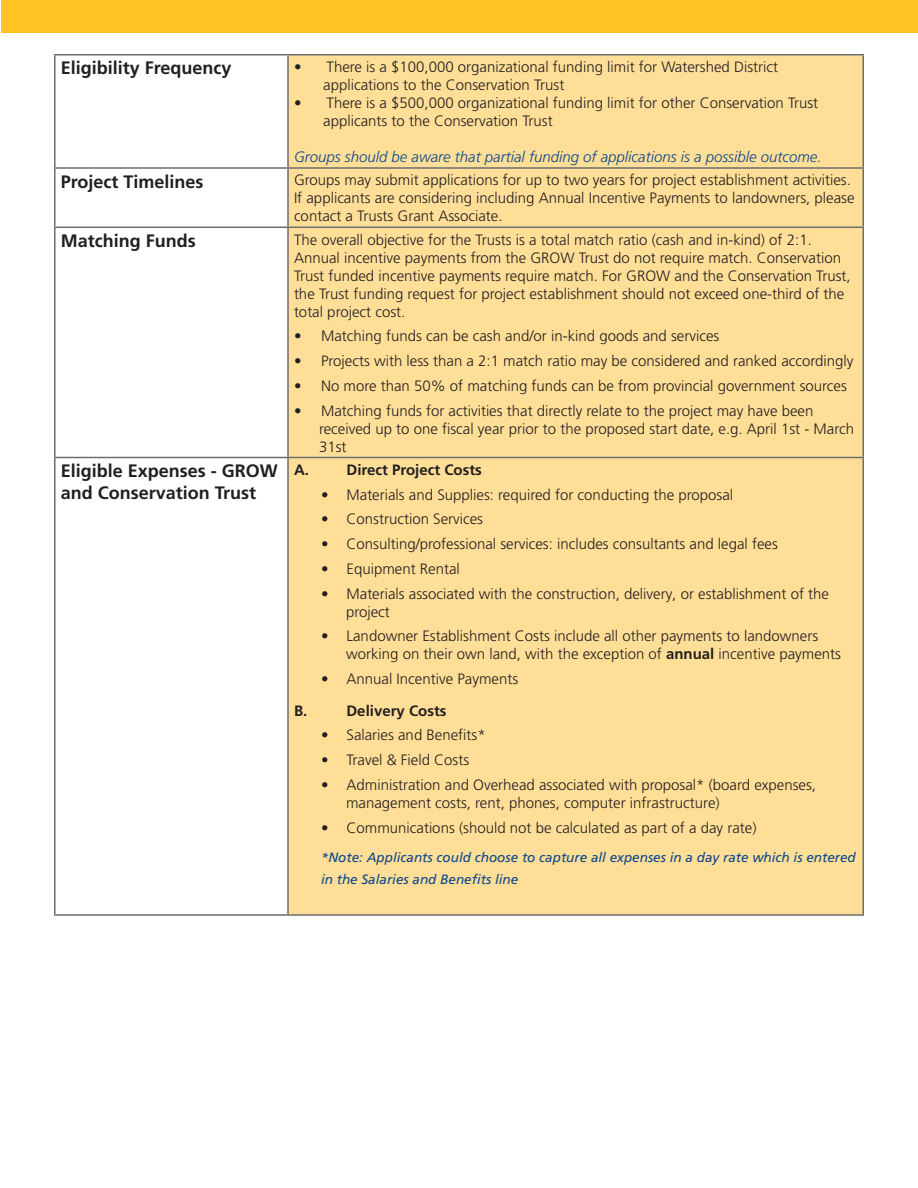
<style>
.page{position:relative;width:918px;height:1188px;background:#fff}
.page>*{position:absolute;margin:0;border:0;box-sizing:border-box;transform-origin:0 0}
.t1{font:700 18px/21.6px "Frutiger LT Pro";color:#231f20}
.Body_Copy{font:300 15px/18px "Frutiger LT Pro";color:#231f20}
.t2{font:italic 300 15px "Frutiger LT Pro";color:#0c468b}
.Body_Copy-2{font:700 15px "Frutiger LT Pro";color:#231f20}
.Body_Copy-3{font:italic 13.5px/22.5px "Frutiger LT Pro";color:#0b468c}
.s1{font-weight:700}
</style>
<div class="page">
<div style="left:289px;top:56px;width:573px;height:858px;background:#ffde97"></div>
<hr style="left:54px;top:54px;width:234px;height:2px;background:#6c6d70">
<hr style="left:54px;top:56px;width:2px;height:111px;background:#6c6d70">
<hr style="left:288px;top:54px;width:576px;height:2px;background:#6c6d70">
<hr style="left:287px;top:56px;width:2px;height:111px;background:#6c6d70">
<hr style="left:862px;top:56px;width:2px;height:111px;background:#6c6d70">
<hr style="left:54px;top:167px;width:234px;height:2px;background:#6c6d70">
<hr style="left:54px;top:169px;width:2px;height:57px;background:#6c6d70">
<hr style="left:288px;top:167px;width:576px;height:2px;background:#6c6d70">
<hr style="left:287px;top:169px;width:2px;height:57px;background:#6c6d70">
<hr style="left:862px;top:169px;width:2px;height:57px;background:#6c6d70">
<hr style="left:54px;top:226px;width:234px;height:2px;background:#6c6d70">
<hr style="left:54px;top:228px;width:2px;height:229px;background:#6c6d70">
<hr style="left:288px;top:226px;width:576px;height:2px;background:#6c6d70">
<hr style="left:287px;top:228px;width:2px;height:229px;background:#6c6d70">
<hr style="left:862px;top:228px;width:2px;height:229px;background:#6c6d70">
<hr style="left:54px;top:457px;width:234px;height:1px;background:#6c6d70">
<hr style="left:54px;top:458px;width:2px;height:456px;background:#6c6d70">
<hr style="left:288px;top:457px;width:576px;height:1px;background:#6c6d70">
<hr style="left:287px;top:458px;width:2px;height:456px;background:#6c6d70">
<hr style="left:862px;top:458px;width:2px;height:456px;background:#6c6d70">
<hr style="left:54px;top:914px;width:234px;height:2px;background:#6c6d70">
<hr style="left:288px;top:914px;width:576px;height:2px;background:#6c6d70">
<div style="left:2px;top:0;width:916px;height:33px;background:#ffc423"></div>
<p class="t1" style="left:61px;top:57px;width:172px">Eligibility Frequency</p>
<p class="Body_Copy" style="left:323px;top:58px;width:457px;text-indent:-29px">• There is a $100,000 organizational funding limit for Watershed District applications to the Conservation Trust</p>
<p class="Body_Copy" style="left:323px;top:94px;width:497px;text-indent:-29px">• There is a $500,000 organizational funding limit for other Conservation Trust applicants to the Conservation Trust</p>
<p class="t2" style="left:294px;top:148px;width:529px">Groups should be aware that partial funding of applications is a possible outcome.</p>
<p class="t1" style="left:61px;top:170px;width:144px">Project Timelines</p>
<p class="Body_Copy" style="left:294px;top:171px;width:562px">Groups may submit applications for up to two years for project establishment activities.<br>If applicants are considering including Annual Incentive Payments to landowners, please contact a Trusts Grant Associate.</p>
<p class="t1" style="left:61px;top:230px;width:136px">Matching Funds</p>
<p class="Body_Copy" style="left:294px;top:230px;width:558px">The overall objective for the Trusts is a total match ratio (cash and in-kind) of 2:1.<br>Annual incentive payments from the GROW Trust do not require match. Conservation Trust funded incentive payments require match. For GROW and the Conservation Trust, the Trust funding request for project establishment should not exceed one-third of the total project cost.</p>
<p class="Body_Copy" style="left:294px;top:327px;width:427px">• Matching funds can be cash and/or in-kind goods and services</p>
<p class="Body_Copy" style="left:294px;top:352px;width:561px">• Projects with less than a 2:1 match ratio may be considered and ranked accordingly</p>
<p class="Body_Copy" style="left:294px;top:377px;width:554px">• No more than 50% of matching funds can be from provincial government sources</p>
<p class="Body_Copy" style="left:319px;top:401px;width:537px;text-indent:-25px">• Matching funds for activities that directly relate to the project may have been received up to one fiscal year prior to the proposed start date, e.g. April 1st - March<br>31st</p>
<p class="t1" style="left:61px;top:460px;width:219px">Eligible Expenses - GROW and Conservation Trust</p>
<p class="Body_Copy-2" style="left:294px;top:461px;width:16px">A.</p>
<p class="Body_Copy-2" style="left:347px;top:461px;width:137px">Direct Project Costs</p>
<p class="Body_Copy" style="left:321px;top:485px;width:414px">• Materials and Supplies: required for conducting the proposal</p>
<p class="Body_Copy" style="left:321px;top:510px;width:164px">• Construction Services</p>
<p class="Body_Copy" style="left:321px;top:535px;width:458px">• Consulting/professional services: includes consultants and legal fees</p>
<p class="Body_Copy" style="left:321px;top:560px;width:140px">• Equipment Rental</p>
<p class="Body_Copy" style="left:346px;top:584px;width:484px;text-indent:-25px">• Materials associated with the construction, delivery, or establishment of the project</p>
<p class="Body_Copy" style="left:346px;top:627px;width:497px;text-indent:-25px">• Landowner Establishment Costs include all other payments to landowners working on their own land, with the exception of <span class="s1">annual</span> incentive payments</p>
<p class="Body_Copy" style="left:321px;top:670px;width:199px">• Annual Incentive Payments</p>
<p class="Body_Copy-2" style="left:294px;top:701px;width:15px">B.</p>
<p class="Body_Copy-2" style="left:346px;top:701px;width:102px">Delivery Costs</p>
<p class="Body_Copy" style="left:321px;top:726px;width:166px">• Salaries and Benefits*</p>
<p class="Body_Copy" style="left:321px;top:751px;width:150px">• Travel &amp; Field Costs</p>
<p class="Body_Copy" style="left:346px;top:776px;width:472px;text-indent:-25px">• Administration and Overhead associated with proposal* (board expenses, management costs, rent, phones, computer infrastructure)</p>
<p class="Body_Copy" style="left:321px;top:818px;width:437px">• Communications (should not be calculated as part of a day rate)</p>
<p class="Body_Copy-3" style="left:321px;top:846px;width:536px">*Note: Applicants could choose to capture all expenses in a day rate which is entered in the Salaries and Benefits line</p>
</div>
